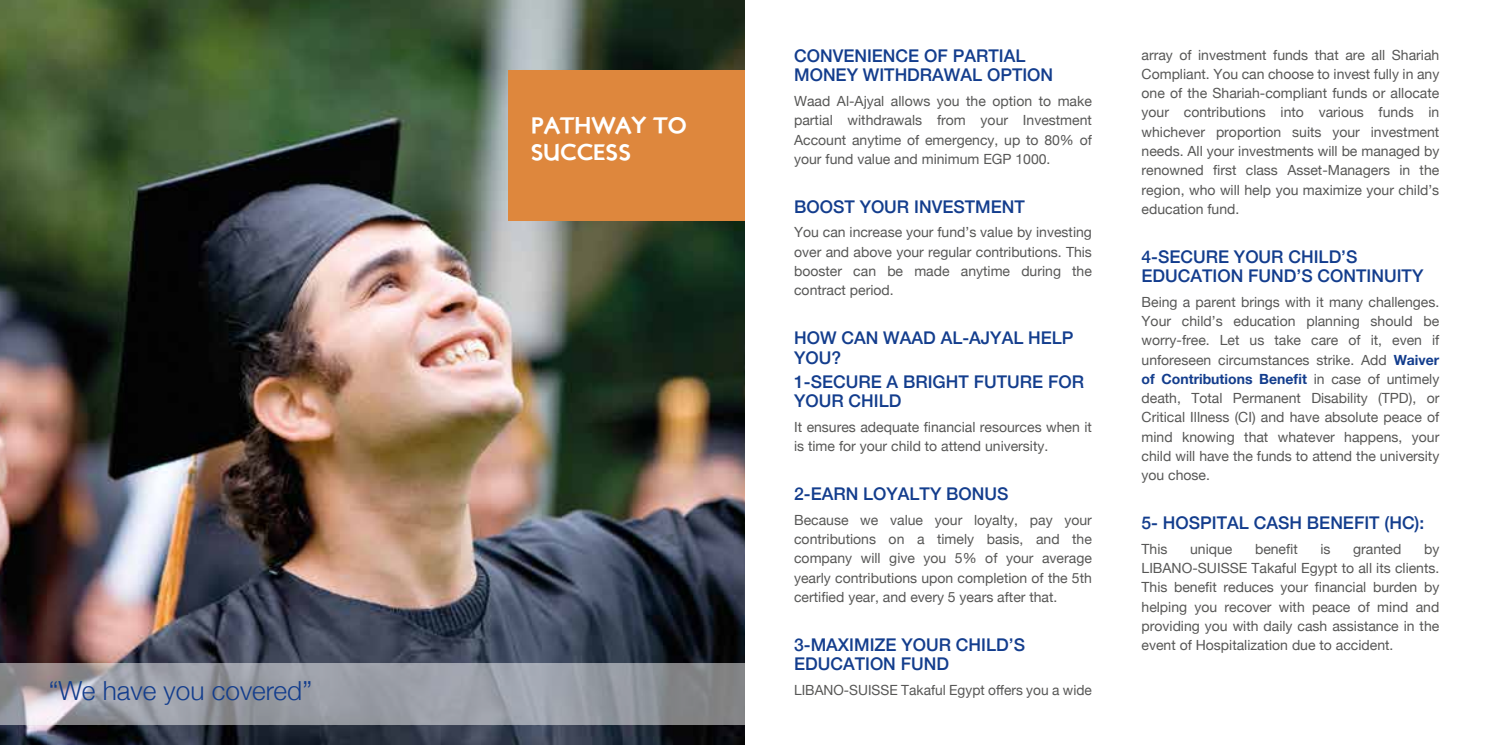
<style>
.page{position:relative;width:1489px;height:745px;background:#fff}
.page>*{position:absolute;margin:0;border:0;box-sizing:border-box;transform-origin:0 0}
.t1{font:300 26.25px "Helvetica Neue";color:#133d8d}
.t2{font:22.75px/27.3px "London Two";letter-spacing:-.02em;color:#fff}
.t3{font:500 17.5px/19.2px "Helvetica Neue";color:#133d8d}
.t4{font:14px/19.2px "Helvetica Neue";color:#575756;text-align:justify}
.s1{font-weight:700;color:#133d8d}
</style>
<div class="page">
<img style="left:0;top:0;width:744px;height:744px">
<svg style="left:0;top:663px;width:745px;height:61px;background:#96989f"></svg>
<svg style="left:0;top:664px;width:743px;height:58px;background:#999ba3"></svg>
<div style="left:508px;top:70px;width:236px;height:151px;background:#de873d"></div>
<h1 class="t1" style="left:49px;top:668px;width:265px">“We have you covered”</h1>
<h2 class="t2" style="left:530px;top:111px;width:158px">PATHWAY TO<br>SUCCESS</h2>
<p class="t3" style="left:794px;top:45px;width:260px">CONVENIENCE OF PARTIAL<br>MONEY WITHDRAWAL OPTION</p>
<p class="t4" style="left:794px;top:92px;width:299px">Waad Al-Ajyal allows you the option to make partial withdrawals from your Investment Account anytime of emergency, up to 80% of your fund value and minimum EGP 1000.</p>
<p class="t3" style="left:794px;top:196px;width:232px">BOOST YOUR INVESTMENT</p>
<p class="t4" style="left:794px;top:223px;width:299px">You can increase your fund’s value by investing over and above your regular contributions. This booster can be made anytime during the contract period.</p>
<p class="t3" style="left:794px;top:327px;width:281px">HOW CAN WAAD AL-AJYAL HELP<br>YOU?</p>
<p class="t3" style="left:794px;top:371px;width:291px">1-SECURE A BRIGHT FUTURE FOR<br>YOUR CHILD</p>
<p class="t4" style="left:794px;top:418px;width:299px">It ensures adequate financial resources when it is time for your child to attend university.</p>
<p class="t3" style="left:794px;top:483px;width:216px">2-EARN LOYALTY BONUS</p>
<p class="t4" style="left:794px;top:510px;width:299px">Because we value your loyalty, pay your contributions on a timely basis, and the company will give you 5% of your average yearly contributions upon completion of the 5th certified year, and every 5 years after that.</p>
<p class="t3" style="left:794px;top:633px;width:232px">3-MAXIMIZE YOUR CHILD’S<br>EDUCATION FUND</p>
<p class="t4" style="left:794px;top:680px;width:299px">LIBANO-SUISSE Takaful Egypt offers you a wide</p>
<p class="t4" style="left:1141px;top:46px;width:299px">array of investment funds that are all Shariah Compliant. You can choose to invest fully in any one of the Shariah-compliant funds or allocate your contributions into various funds in whichever proportion suits your investment needs. All your investments will be managed by renowned first class Asset-Managers in the region, who will help you maximize your child’s education fund.</p>
<p class="t3" style="left:1141px;top:246px;width:283px">4-SECURE YOUR CHILD’S<br>EDUCATION FUND’S CONTINUITY</p>
<p class="t4" style="left:1141px;top:293px;width:299px">Being a parent brings with it many challenges.<br>Your child’s education planning should be worry-free. Let us take care of it, even if unforeseen circumstances strike. Add <span class="s1">Waiver of Contributions Benefit</span> in case of untimely death, Total Permanent Disability (TPD), or Critical Illness (CI) and have absolute peace of mind knowing that whatever happens, your child will have the funds to attend the university you chose.</p>
<p class="t3" style="left:1141px;top:512px;width:284px">5- HOSPITAL CASH BENEFIT (HC):</p>
<p class="t4" style="left:1141px;top:539px;width:27px">This</p>
<p class="t4" style="left:1189px;top:539px;width:44px">unique</p>
<p class="t4" style="left:1254px;top:539px;width:44px">benefit</p>
<p class="t4" style="left:1320px;top:539px;width:12px">is</p>
<p class="t4" style="left:1352px;top:539px;width:50px">granted</p>
<p class="t4" style="left:1141px;top:539px;width:299px;text-indent:282px">by LIBANO-SUISSE Takaful Egypt to all its clients.<br>This benefit reduces your financial burden by helping you recover with peace of mind and providing you with daily cash assistance in the event of Hospitalization due to accident.</p>
</div>
